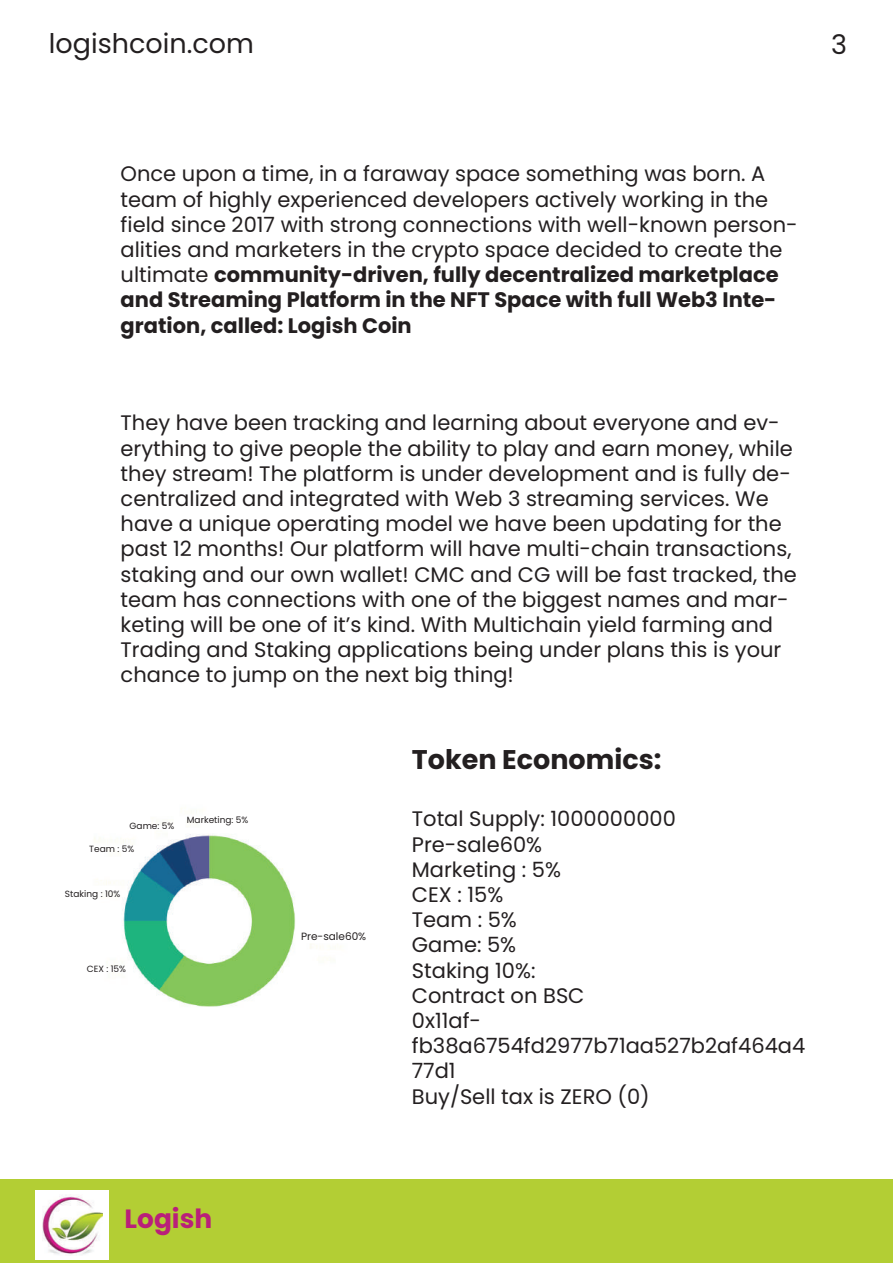
<style>
.page{position:relative;width:893px;height:1263px;background:#fff}
.page>*{position:absolute;margin:0;border:0;box-sizing:border-box;transform-origin:0 0}
.t1{font:27px "Poppins";color:#231f20}
.t2{font:700 27px "Poppins";color:#231f20}
.t3{font:700 26.4px "Poppins";color:#b91f7a}
.t4{font:21px/25.2px "Poppins";color:#231f20}
.t5{font:10.5px "Poppins";color:#231f20}
.t6{font:9px "Poppins";color:#231f20}
.s1{font-weight:700}
</style>
<div class="page">
<div style="left:0;top:1180px;width:893px;height:83px;background:#b3ce34"></div>
<div style="left:35px;top:1190px;width:74px;height:70px;background:#fff"></div>
<img style="left:42px;top:1196px;width:61px;height:59px">
<img style="left:94px;top:810px;width:247px;height:197px">
<p class="t1" style="left:49px;top:28px;width:206px">logishcoin.com</p>
<p class="t1" style="left:831px;top:29px;width:17px">3</p>
<p class="t4" style="left:121px;top:162px;width:678px">Once upon a time, in a faraway space something was born. A team of highly experienced developers actively working in the field since 2017 with strong connections with well-known person&shy;alities and marketers in the crypto space decided to create the ultimate <span class="s1">community-driven, fully decentralized marketplace and Streaming Platform in the NFT Space with full Web3 Inte&shy;gration, called: Logish Coin</span></p>
<p class="t4" style="left:121px;top:410px;width:678px">They have been tracking and learning about everyone and ev&shy;erything to give people the ability to play and earn money, while they stream! The platform is under development and is fully de&shy;centralized and integrated with Web 3 streaming services. We have a unique operating model we have been updating for the past 12 months! Our platform will have multi-chain transactions, staking and our own wallet! CMC and CG will be fast tracked, the team has connections with one of the biggest names and mar&shy;keting will be one of it’s kind. With Multichain yield farming and Trading and Staking applications being under plans this is your chance to jump on the next big thing!</p>
<p class="t6" style="left:130px;top:820px;width:46px">Game: 5%</p>
<p class="t6" style="left:89px;top:844px;width:47px">Team : 5%</p>
<p class="t6" style="left:187px;top:814px;width:63px">Marketing: 5%</p>
<p class="t6" style="left:65px;top:888px;width:57px">Staking : 10%</p>
<p class="t6" style="left:87px;top:963px;width:41px">CEX : 15%</p>
<p class="t3" style="left:125px;top:1203px;width:89px">Logish</p>
<p class="t5" style="left:301px;top:931px;width:67px">Pre-sale60%</p>
<p class="t2" style="left:412px;top:744px;width:251px">Token Economics:</p>
<p class="t4" style="left:412px;top:806px;width:395px">Total Supply: 1000000000<br>Pre-sale60%<br>Marketing : 5%<br>CEX : 15%<br>Team : 5%<br>Game: 5%<br>Staking 10%:<br>Contract on BSC<br>0x11af&shy;fb38a6754fd2977b71aa527b2af464a4<br>77d1<br>Buy/Sell tax is ZERO (0)</p>
</div>
